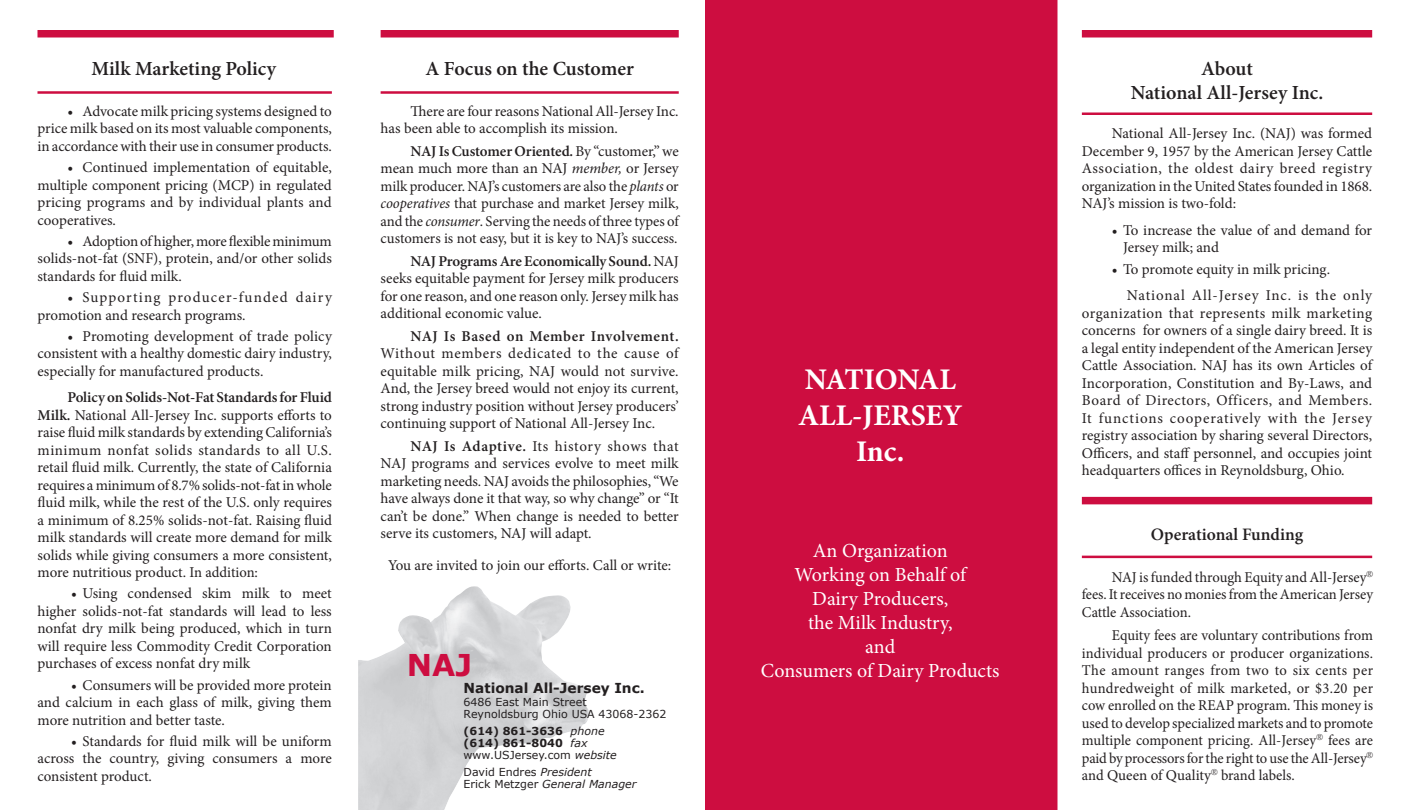
<style>
.page{position:relative;width:1410px;height:810px;background:#fff}
.page>*{position:absolute;margin:0;border:0;box-sizing:border-box;transform-origin:0 0}
.t1{font:700 30px/36px "Minion Pro";color:#fff;text-align:center}
.t2{font:700 30px "Verdana";color:#cd0d40}
.t3{font:20px/24px "Minion Pro";letter-spacing:-.005em;color:#fff;text-align:center}
.t4{font:600 20px/24px "Minion Pro";color:#231f20;text-align:center}
.t5{font:600 17.5px "Minion Pro";color:#231f20}
.t6{font:15px/17.5px "Minion Pro";letter-spacing:-.005em;color:#231f20;text-align:justify}
.t7{font:15px/26.2px "Minion Pro";letter-spacing:.02em;color:#231f20}
.t8{font:15px/17.5px "Minion Pro";letter-spacing:.065em;color:#231f20}
.t9{font:600 15px "Minion Pro";letter-spacing:.035em;color:#231f20}
.t10{font:700 13.75px "Verdana";color:#231f20}
.t11{font:11px/12.5px "Verdana";color:#231f20}
.t12{font:700 11px/12.5px "Verdana";color:#231f20}
.s1{font-weight:600}
.s2{font-style:italic}
.s3{font-weight:400;font-style:italic}
.s4{font-weight:400}
</style>
<div class="page">
<img style="left:358px;top:586px;width:231px;height:224px">
<hr style="left:381px;top:91px;width:298px;height:3px;background:#cd0d40">
<div style="left:705px;top:0;width:353px;height:810px;background:#cd0d40"></div>
<hr style="left:38px;top:91px;width:294px;height:3px;background:#cd0d40">
<div style="left:381px;top:30px;width:298px;height:8px;background:#cd0d40"></div>
<div style="left:1082px;top:30px;width:290px;height:8px;background:#cd0d40"></div>
<hr style="left:1082px;top:112px;width:290px;height:3px;background:#cd0d40">
<div style="left:1082px;top:497px;width:290px;height:7px;background:#cd0d40"></div>
<hr style="left:1082px;top:556px;width:290px;height:2px;background:#cd0d40">
<div style="left:38px;top:30px;width:296px;height:8px;background:#cd0d40"></div>
<h2 class="t4" style="left:91px;top:56px;width:186px">Milk Marketing Policy</h2>
<p class="t6" style="left:38px;top:102px;width:296px;text-indent:30px">• Advocate milk pricing systems designed to price milk based on its most valuable components, in accordance with their use in consumer products.</p>
<p class="t6" style="left:38px;top:159px;width:296px;text-indent:30px">• Continued implementation of equitable, multiple component pricing (MCP) in regulated pricing programs and by individual plants and cooperatives.</p>
<p class="t6" style="left:38px;top:232px;width:296px;text-indent:30px">• Adoptionofhigher,moreflexibleminimum solids-not-fat (SNF), protein, and/or other solids standards for fluid milk.</p>
<p class="t8" style="left:38px;top:289px;width:296px;text-indent:30px">• Supporting producer-funded dairy promotion and research programs.</p>
<p class="t6" style="left:38px;top:327px;width:296px;text-indent:30px">• Promoting development of trade policy consistent with a healthy domestic dairy industry, especially for manufactured products.</p>
<p class="t6" style="left:38px;top:389px;width:296px;text-indent:30px"><span class="s1">Policy on Solids-Not-Fat Standards for Fluid Milk.</span> National All-Jersey Inc. supports efforts to raise fluid milk standards by extending California’s minimum nonfat solids standards to all U.S. retail fluid milk. Currently, the state of California requires a minimum of 8.7% solids-not-fat in whole fluid milk, while the rest of the U.S. only requires a minimum of 8.25% solids-not-fat. Raising fluid milk standards will create more demand for milk solids while giving consumers a more consistent, more nutritious product. In addition:</p>
<p class="t6" style="left:37px;top:585px;width:296px;text-indent:34px">• Using condensed skim milk to meet higher solids-not-fat standards will lead to less nonfat dry milk being produced, which in turn will require less Commodity Credit Corporation purchases of excess nonfat dry milk</p>
<p class="t6" style="left:37px;top:676px;width:296px;text-indent:34px">• Consumers will be provided more protein and calcium in each glass of milk, giving them more nutrition and better taste.</p>
<p class="t6" style="left:37px;top:732px;width:296px;text-indent:34px">• Standards for fluid milk will be uniform across the country, giving consumers a more consistent product.</p>
<h2 class="t4" style="left:425px;top:56px;width:210px">A Focus on the Customer</h2>
<h2 class="t4" style="left:1131px;top:56px;width:194px">About<br>National All-Jersey Inc.</h2>
<p class="t6" style="left:1082px;top:125px;width:292px;text-indent:30px">National All-Jersey Inc. (NAJ) was formed December 9, 1957 by the American Jersey Cattle Association, the oldest dairy breed registry organization in the United States founded in 1868.<br>NAJ’s mission is two-fold:</p>
<p class="t6" style="left:1123px;top:221px;width:251px;text-indent:-11px">• To increase the value of and demand for<br>Jersey milk; and</p>
<p class="t7" style="left:1127px;top:256px;width:247px;text-indent:-15px">• To promote equity in milk pricing.<br>National All-Jersey Inc. is the only</p>
<p class="t6" style="left:1082px;top:304px;width:292px">organization that represents milk marketing concerns for owners of a single dairy breed. It is a legal entity independent of the American Jersey Cattle Association. NAJ has its own Articles of Incorporation, Constitution and By-Laws, and Board of Directors, Officers, and Members.<br>It functions cooperatively with the Jersey registry association by sharing several Directors, Officers, and staff personnel, and occupies joint headquarters offices in Reynoldsburg, Ohio.</p>
<p class="t6" style="left:381px;top:102px;width:300px;text-indent:30px">There are four reasons National All-Jersey Inc. has been able to accomplish its mission.</p>
<p class="t6" style="left:381px;top:142px;width:300px;text-indent:30px"><span class="s1">NAJ Is Customer Oriented.</span> By “customer,” we mean much more than an NAJ <span class="s2">member,</span> or Jersey milk producer. NAJ’s customers are also the <span class="s2">plants</span> or <span class="s2">cooperatives</span> that purchase and market Jersey milk, and the <span class="s2">consumer</span>. Serving the needs of three types of customers is not easy, but it is key to NAJ’s success.</p>
<p class="t6" style="left:381px;top:252px;width:300px;text-indent:30px"><span class="s1">NAJ Programs Are Economically Sound.</span> NAJ seeks equitable payment for Jersey milk producers for one reason, and one reason only. Jersey milk has additional economic value.</p>
<p class="t9" style="left:411px;top:326px;width:270px">NAJ Is Based on Member Involvement.</p>
<p class="t6" style="left:381px;top:345px;width:300px">Without members dedicated to the cause of equitable milk pricing, NAJ would not survive.<br>And, the Jersey breed would not enjoy its current, strong industry position without Jersey producers’ continuing support of National All-Jersey Inc.</p>
<p class="t6" style="left:381px;top:437px;width:300px;text-indent:30px"><span class="s1">NAJ Is Adaptive.</span> Its history shows that NAJ programs and services evolve to meet milk marketing needs. NAJ avoids the philosophies, “We have always done it that way, so why change” or “It can’t be done.” When change is needed to better serve its customers, NAJ will adapt.</p>
<p class="t6" style="left:388px;top:556px;width:285px">You are invited to join our efforts. Call or write:</p>
<h1 class="t1" style="left:798px;top:361px;width:166px">NATIONAL<br>ALL-JERSEY<br>Inc.</h1>
<p class="t5" style="left:1151px;top:522px;width:154px">Operational Funding</p>
<p class="t6" style="left:1082px;top:568px;width:293px;text-indent:30px">NAJ is funded through Equity and All-Jersey<sup>® </sup>fees. It receives no monies from the American Jersey Cattle Association.</p>
<p class="t6" style="left:1082px;top:627px;width:293px;text-indent:30px">Equity fees are voluntary contributions from individual producers or producer organizations.<br>The amount ranges from two to six cents per hundredweight of milk marketed, or $3.20 per cow enrolled on the REAP program. This money is used to develop specialized markets and to promote multiple component pricing. All-Jersey<sup>®</sup> fees are paid by processors for the right to use the All-Jersey<sup>® </sup>and Queen of Quality<sup>®</sup> brand labels.</p>
<h2 class="t3" style="left:761px;top:539px;width:240px">An Organization<br>Working on Behalf of<br>Dairy Producers,<br>the Milk Industry,<br>and<br>Consumers of Dairy Products</h2>
<h1 class="t2" style="left:407px;top:644px;width:67px">NAJ</h1>
<p class="t10" style="left:464px;top:679px;width:183px">National All-Jersey Inc.</p>
<p class="t11" style="left:464px;top:695px;width:204px">6486 East Main Street<br>Reynoldsburg Ohio USA 43068-2362</p>
<p class="t12" style="left:464px;top:724px;width:155px">(614) 861-3636 <span class="s3">phone </span>(614) 861-8040 <span class="s3">fax </span><span class="s4">www.USJersey.com</span> <span class="s3">website</span></p>
<p class="t11" style="left:464px;top:765px;width:174px">David Endres <span class="s2">President<br></span>Erick Metzger <span class="s2">General Manager</span></p>
</div>
